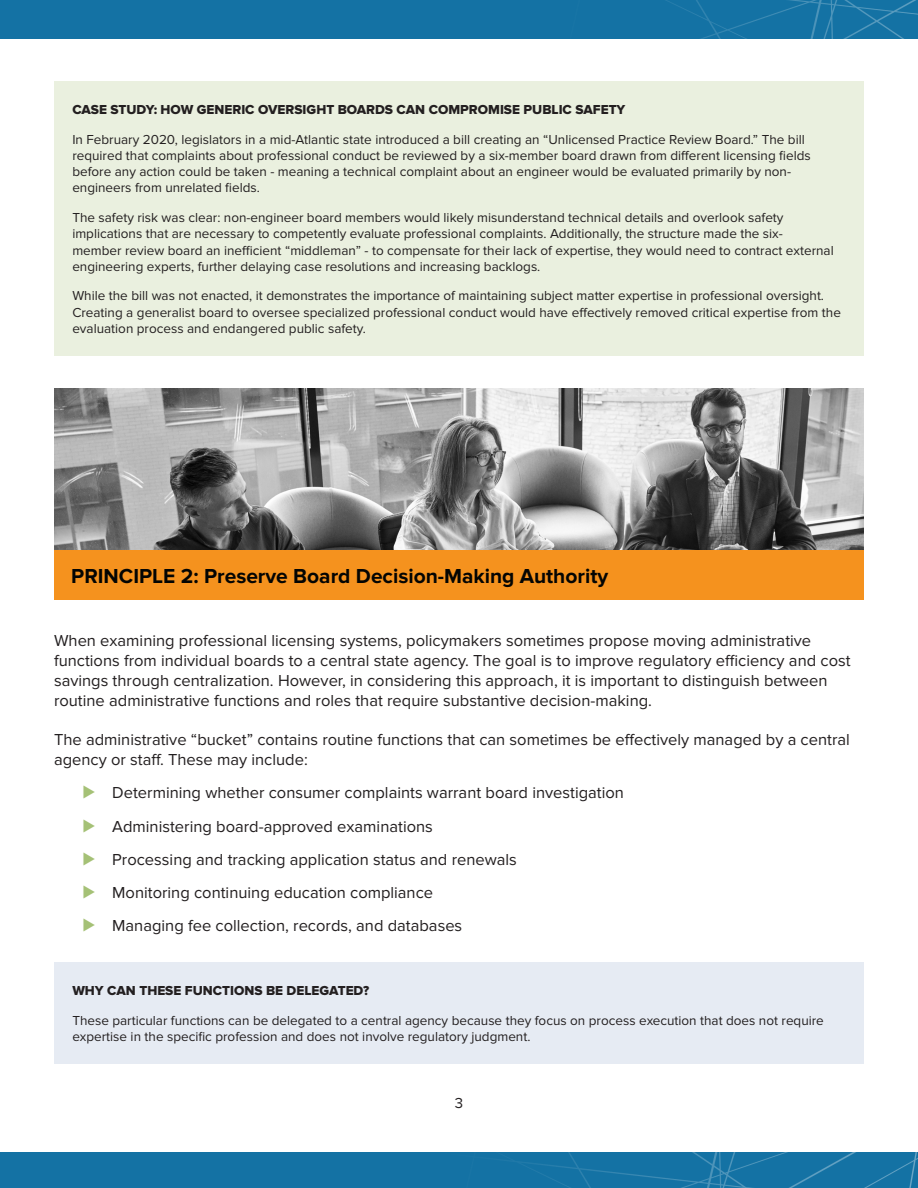
<style>
.page{position:relative;width:918px;height:1188px;background:#fff}
.page>*{position:absolute;margin:0;border:0;box-sizing:border-box;transform-origin:0 0}
.t1{font:700 21px "Proxima Nova";color:#040503}
.t2{font:16.5px/19.8px "Proxima Nova";color:#231f20}
.t3{font:15px "Proxima Nova";color:#231f20}
.t4{font:13.5px/16.2px "Proxima Nova";color:#231f20}
.t5{font:13.5px "Proxima Nova Extrabld";color:#231f20}
.s1{font-size:21px;color:#a5c176}
</style>
<div class="page">
<div style="left:0;top:0;width:918px;height:38px;background:#1472a4"></div>
<img style="left:666px;top:0;width:252px;height:38px">
<div style="left:0;top:1152px;width:918px;height:36px;background:#1472a4"></div>
<div style="left:54px;top:962px;width:810px;height:101px;background:#e6ebf3"></div>
<div style="left:54px;top:81px;width:810px;height:274px;background:#eaf0df"></div>
<img style="left:54px;top:389px;width:810px;height:161px">
<div style="left:54px;top:550px;width:810px;height:50px;background:#f5921e"></div>
<p class="t5" style="left:72px;top:102px;width:555px">CASE STUDY: HOW GENERIC OVERSIGHT BOARDS CAN COMPROMISE PUBLIC SAFETY</p>
<p class="t4" style="left:72px;top:131px;width:740px">In February 2020, legislators in a mid-Atlantic state introduced a bill creating an “Unlicensed Practice Review Board.” The bill required that complaints about professional conduct be reviewed by a six-member board drawn from different licensing fields before any action could be taken - meaning a technical complaint about an engineer would be evaluated primarily by non&shy;engineers from unrelated fields.</p>
<p class="t4" style="left:72px;top:210px;width:763px">The safety risk was clear: non-engineer board members would likely misunderstand technical details and overlook safety implications that are necessary to competently evaluate professional complaints. Additionally, the structure made the six&shy;member review board an inefficient “middleman” - to compensate for their lack of expertise, they would need to contract external engineering experts, further delaying case resolutions and increasing backlogs.</p>
<p class="t4" style="left:72px;top:288px;width:770px">While the bill was not enacted, it demonstrates the importance of maintaining subject matter expertise in professional oversight.<br>Creating a generalist board to oversee specialized professional conduct would have effectively removed critical expertise from the evaluation process and endangered public safety.</p>
<p class="t1" style="left:71px;top:564px;width:539px">PRINCIPLE 2: Preserve Board Decision-Making Authority</p>
<p class="t2" style="left:54px;top:631px;width:798px">When examining professional licensing systems, policymakers sometimes propose moving administrative functions from individual boards to a central state agency. The goal is to improve regulatory efficiency and cost savings through centralization. However, in considering this approach, it is important to distinguish between routine administrative functions and roles that require substantive decision-making.</p>
<p class="t2" style="left:54px;top:730px;width:797px">The administrative “bucket” contains routine functions that can sometimes be effectively managed by a central agency or staff. These may include:</p>
<p class="t2" style="left:82px;top:783px;width:543px"><span class="s1">⊲</span> Determining whether consumer complaints warrant board investigation</p>
<p class="t2" style="left:82px;top:816px;width:352px"><span class="s1">⊲</span> Administering board-approved examinations</p>
<p class="t2" style="left:82px;top:850px;width:436px"><span class="s1">⊲</span> Processing and tracking application status and renewals</p>
<p class="t2" style="left:82px;top:883px;width:352px"><span class="s1">⊲</span> Monitoring continuing education compliance</p>
<p class="t2" style="left:82px;top:916px;width:381px"><span class="s1">⊲</span> Managing fee collection, records, and databases</p>
<p class="t5" style="left:72px;top:983px;width:298px">WHY CAN THESE FUNCTIONS BE DELEGATED?</p>
<p class="t4" style="left:72px;top:1012px;width:753px">These particular functions can be delegated to a central agency because they focus on process execution that does not require expertise in the specific profession and does not involve regulatory judgment.</p>
<p class="t3" style="left:455px;top:1094px;width:10px">3</p>
</div>
